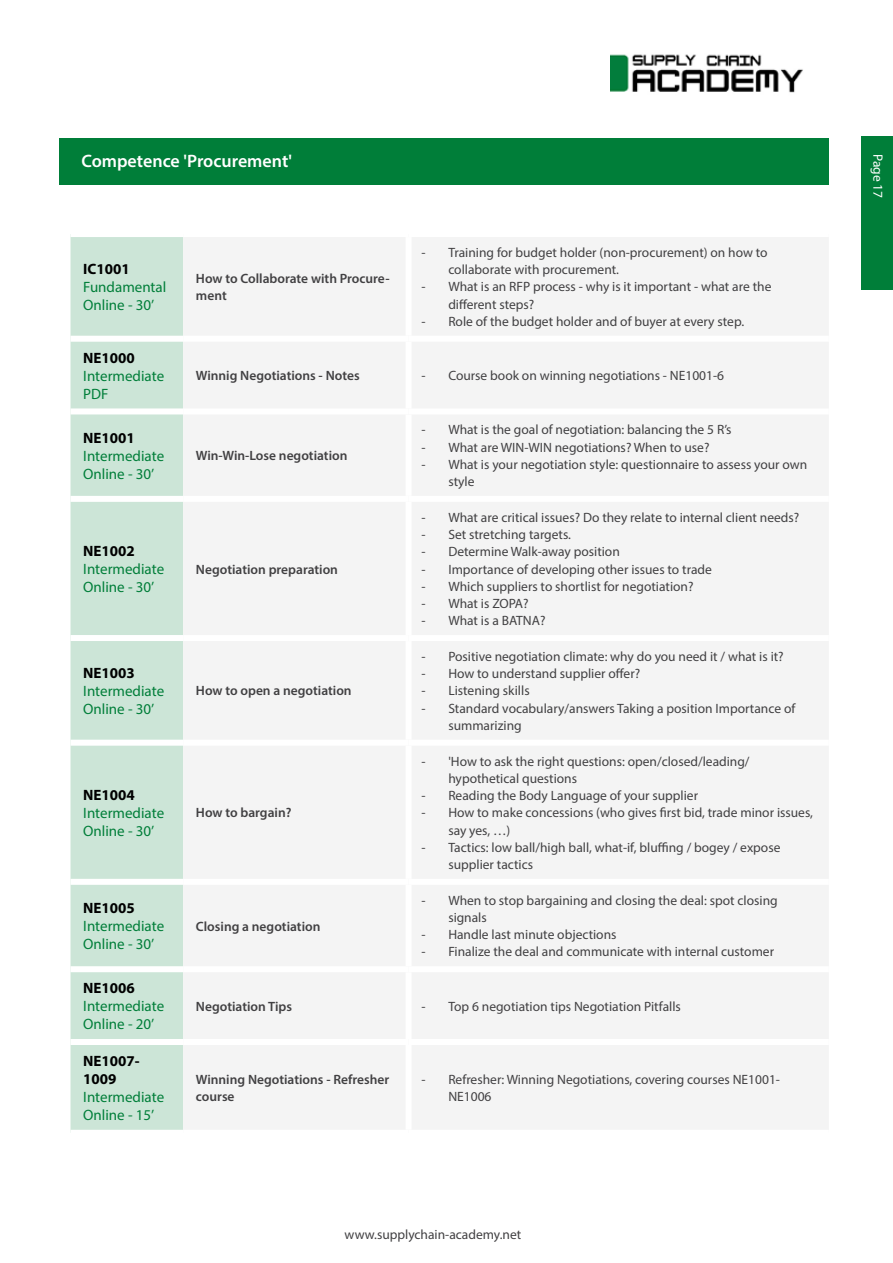
<style>
.page{position:relative;width:893px;height:1263px;background:#fff}
.page>*{position:absolute;margin:0;border:0;box-sizing:border-box;transform-origin:0 0}
.t1{font:600 18px "Myriad Pro";color:#fff}
.t2{font:15px/18px "Myriad Pro";color:#007e39}
.t3{font:700 15px/18px "Myriad Pro";color:#000}
.t4{font:13.5px/17.2px "Myriad Pro";color:#414042}
.t5{font:600 13.5px/17.2px "Myriad Pro";color:#414042}
.t6{font:13.5px "Myriad Pro";color:#fff}
</style>
<div class="page">
<div style="left:861px;top:136px;width:32px;height:153px;background:#007e39"></div>
<img style="left:611px;top:54px;width:192px;height:39px">
<div style="left:71px;top:237px;width:112px;height:893px;background:#cce5d7"></div>
<div style="left:183px;top:237px;width:645px;height:892px;background:#f4f4f4"></div>
<div style="left:406px;top:237px;width:6px;height:99px;background:#fff"></div>
<div style="left:406px;top:342px;width:6px;height:66px;background:#fff"></div>
<div style="left:406px;top:414px;width:6px;height:82px;background:#fff"></div>
<div style="left:406px;top:502px;width:6px;height:133px;background:#fff"></div>
<div style="left:406px;top:641px;width:6px;height:99px;background:#fff"></div>
<div style="left:406px;top:746px;width:6px;height:133px;background:#fff"></div>
<div style="left:406px;top:885px;width:6px;height:81px;background:#fff"></div>
<div style="left:406px;top:972px;width:6px;height:67px;background:#fff"></div>
<div style="left:406px;top:1045px;width:6px;height:85px;background:#fff"></div>
<div style="left:71px;top:336px;width:112px;height:6px;background:#fff"></div>
<div style="left:71px;top:408px;width:112px;height:6px;background:#fff"></div>
<div style="left:71px;top:496px;width:112px;height:6px;background:#fff"></div>
<div style="left:71px;top:635px;width:112px;height:6px;background:#fff"></div>
<div style="left:71px;top:740px;width:112px;height:6px;background:#fff"></div>
<div style="left:71px;top:879px;width:112px;height:6px;background:#fff"></div>
<div style="left:71px;top:966px;width:112px;height:6px;background:#fff"></div>
<div style="left:71px;top:1039px;width:112px;height:6px;background:#fff"></div>
<div style="left:183px;top:336px;width:226px;height:6px;background:#fff"></div>
<div style="left:409px;top:336px;width:420px;height:6px;background:#fff"></div>
<div style="left:183px;top:408px;width:226px;height:6px;background:#fff"></div>
<div style="left:409px;top:408px;width:420px;height:6px;background:#fff"></div>
<div style="left:183px;top:496px;width:226px;height:6px;background:#fff"></div>
<div style="left:409px;top:496px;width:420px;height:6px;background:#fff"></div>
<div style="left:183px;top:635px;width:226px;height:6px;background:#fff"></div>
<div style="left:409px;top:635px;width:420px;height:6px;background:#fff"></div>
<div style="left:183px;top:740px;width:226px;height:6px;background:#fff"></div>
<div style="left:409px;top:740px;width:420px;height:6px;background:#fff"></div>
<div style="left:183px;top:879px;width:226px;height:6px;background:#fff"></div>
<div style="left:409px;top:879px;width:420px;height:6px;background:#fff"></div>
<div style="left:183px;top:966px;width:226px;height:6px;background:#fff"></div>
<div style="left:409px;top:966px;width:420px;height:6px;background:#fff"></div>
<div style="left:183px;top:1039px;width:226px;height:6px;background:#fff"></div>
<div style="left:409px;top:1039px;width:420px;height:6px;background:#fff"></div>
<div style="left:60px;top:138px;width:769px;height:47px;background:#007e39"></div>
<h1 class="t1" style="left:81px;top:150px;width:212px">Competence 'Procurement'</h1>
<p class="t3" style="left:83px;top:259px;width:48px">IC1001</p>
<p class="t2" style="left:83px;top:278px;width:85px">Fundamental<br>Online - 30’</p>
<p class="t5" style="left:196px;top:269px;width:195px">How to Collaborate with Procure&shy;ment</p>
<p class="t4" style="left:448px;top:244px;width:321px;text-indent:-27px">- Training for budget holder (non-procurement) on how to collaborate with procurement.</p>
<p class="t4" style="left:448px;top:278px;width:325px;text-indent:-27px">- What is an RFP process - why is it important - what are the different steps?</p>
<p class="t4" style="left:421px;top:313px;width:324px">- Role of the budget holder and of buyer at every step.</p>
<p class="t3" style="left:83px;top:348px;width:53px">NE1000</p>
<p class="t2" style="left:83px;top:366px;width:82px">Intermediate<br>PDF</p>
<p class="t5" style="left:196px;top:367px;width:165px">Winnig Negotiations - Notes</p>
<p class="t4" style="left:421px;top:367px;width:304px">- Course book on winning negotiations - NE1001-6</p>
<p class="t3" style="left:83px;top:428px;width:53px">NE1001</p>
<p class="t2" style="left:83px;top:446px;width:82px">Intermediate<br>Online - 30’</p>
<p class="t5" style="left:196px;top:447px;width:153px">Win-Win-Lose negotiation</p>
<p class="t4" style="left:421px;top:421px;width:312px">- What is the goal of negotiation: balancing the 5 R’s</p>
<p class="t4" style="left:421px;top:438px;width:290px">- What are WIN-WIN negotiations? When to use?</p>
<p class="t4" style="left:448px;top:455px;width:360px;text-indent:-27px">- What is your negotiation style: questionnaire to assess your own style</p>
<p class="t3" style="left:83px;top:541px;width:53px">NE1002</p>
<p class="t2" style="left:83px;top:560px;width:82px">Intermediate<br>Online - 30’</p>
<p class="t5" style="left:196px;top:560px;width:144px">Negotiation preparation</p>
<p class="t3" style="left:83px;top:663px;width:53px">NE1003</p>
<p class="t2" style="left:83px;top:682px;width:82px">Intermediate<br>Online - 30’</p>
<p class="t5" style="left:196px;top:682px;width:157px">How to open a negotiation</p>
<p class="t3" style="left:83px;top:785px;width:53px">NE1004</p>
<p class="t2" style="left:83px;top:804px;width:82px">Intermediate<br>Online - 30’</p>
<p class="t5" style="left:196px;top:804px;width:97px">How to bargain?</p>
<p class="t3" style="left:83px;top:898px;width:53px">NE1005</p>
<p class="t2" style="left:83px;top:917px;width:82px">Intermediate<br>Online - 30’</p>
<p class="t5" style="left:196px;top:917px;width:126px">Closing a negotiation</p>
<p class="t4" style="left:421px;top:508px;width:379px">- What are critical issues? Do they relate to internal client needs?</p>
<p class="t4" style="left:421px;top:526px;width:151px">- Set stretching targets.</p>
<p class="t4" style="left:421px;top:543px;width:200px">- Determine Walk-away position</p>
<p class="t4" style="left:421px;top:560px;width:292px">- Importance of developing other issues to trade</p>
<p class="t4" style="left:421px;top:577px;width:274px">- Which suppliers to shortlist for negotiation?</p>
<p class="t4" style="left:421px;top:595px;width:109px">- What is ZOPA?</p>
<p class="t4" style="left:421px;top:612px;width:126px">- What is a BATNA?</p>
<p class="t4" style="left:421px;top:647px;width:364px">- Positive negotiation climate: why do you need it / what is it?</p>
<p class="t4" style="left:421px;top:665px;width:220px">- How to understand supplier offer?</p>
<p class="t4" style="left:421px;top:682px;width:110px">- Listening skills</p>
<p class="t4" style="left:448px;top:699px;width:349px;text-indent:-27px">- Standard vocabulary/answers Taking a position Importance of summarizing</p>
<p class="t4" style="left:448px;top:752px;width:303px;text-indent:-27px">- 'How to ask the right questions: open/closed/leading/ hypothetical questions</p>
<p class="t4" style="left:421px;top:787px;width:278px">- Reading the Body Language of your supplier</p>
<p class="t4" style="left:448px;top:804px;width:366px;text-indent:-27px">- How to make concessions (who gives first bid, trade minor issues, say yes, …)</p>
<p class="t4" style="left:448px;top:838px;width:334px;text-indent:-27px">- Tactics: low ball/high ball, what-if, bluffing / bogey / expose supplier tactics</p>
<p class="t4" style="left:448px;top:891px;width:331px;text-indent:-27px">- When to stop bargaining and closing the deal: spot closing signals</p>
<p class="t4" style="left:421px;top:926px;width:197px">- Handle last minute objections</p>
<p class="t4" style="left:421px;top:943px;width:354px">- Finalize the deal and communicate with internal customer</p>
<p class="t3" style="left:83px;top:979px;width:53px">NE1006</p>
<p class="t2" style="left:83px;top:997px;width:82px">Intermediate<br>Online - 20’</p>
<p class="t5" style="left:196px;top:997px;width:98px">Negotiation Tips</p>
<p class="t4" style="left:421px;top:997px;width:261px">- Top 6 negotiation tips Negotiation Pitfalls</p>
<p class="t3" style="left:83px;top:1051px;width:58px">NE1007-<br>1009</p>
<p class="t2" style="left:83px;top:1088px;width:82px">Intermediate<br>Online - 15’</p>
<p class="t5" style="left:196px;top:1070px;width:195px">Winning Negotiations - Refresher course</p>
<p class="t4" style="left:448px;top:1070px;width:333px;text-indent:-27px">- Refresher: Winning Negotiations, covering courses NE1001-<br>NE1006</p>
<p class="t4" style="left:345px;top:1225px;width:178px">www.supplychain-academy.net</p>
<p class="t6" style="left:886px;top:154px;width:46px;rotate:90deg">Page 17</p>
</div>
